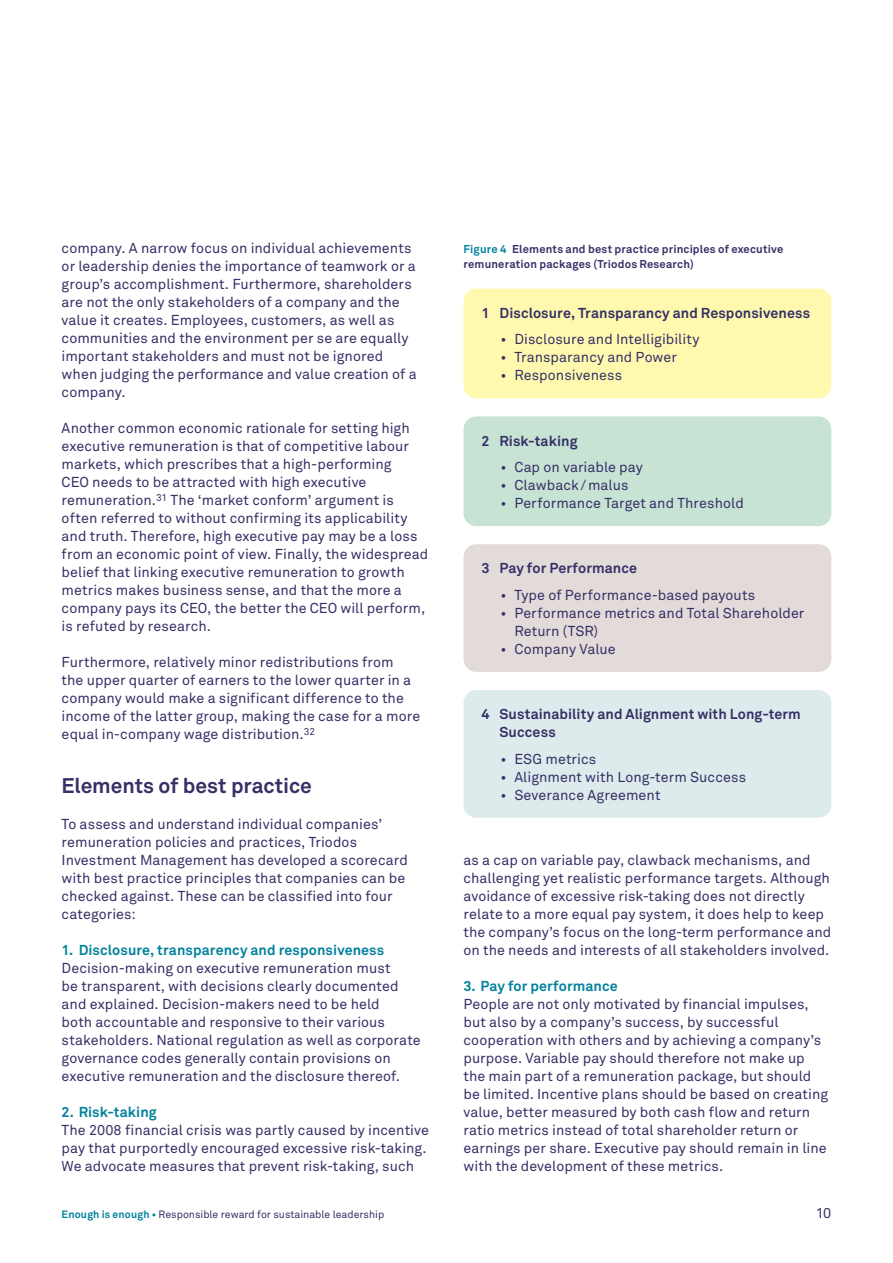
<style>
.page{position:relative;width:893px;height:1263px;background:#fff}
.page>*{position:absolute;margin:0;border:0;box-sizing:border-box;transform-origin:0 0}
.Heading_bold_14_16{font:700 21px "Akkurat Pro";letter-spacing:-.005em;color:#363066}
.Body_Regular_9_5_1{font:14.25px/18px "Akkurat Pro";letter-spacing:.005em;color:#363066}
.Body_inspringen_ci{font:700 14.25px/18px "Akkurat Pro";letter-spacing:.005em;color:#363066}
.Body_Bold_9_5_12{font:700 14.25px "Akkurat Pro";letter-spacing:.01em;color:#00819c}
.Notes_Bold_7_5_10{font:700 11.25px/15px "Akkurat Pro";letter-spacing:.015em;color:#363066}
.t1{font:10.5px "Akkurat Pro";color:#363066}
.s1{color:#00819c}
.s2{font-weight:700;color:#00819c}
</style>
<div class="page">
<div style="left:463px;top:289px;width:368px;height:109px;background:#fff9b0;border-radius:13px"></div>
<div style="left:463px;top:416px;width:368px;height:110px;background:#c7e3d4;border-radius:13px"></div>
<div style="left:463px;top:544px;width:368px;height:128px;background:#e3dbd9;border-radius:13px"></div>
<div style="left:463px;top:690px;width:368px;height:128px;background:#ddebed;border-radius:13px"></div>
<p class="Body_Regular_9_5_1" style="left:62px;top:239px;width:357px">company. A narrow focus on individual achievements or leadership denies the importance of teamwork or a group’s accomplishment. Furthermore, shareholders are not the only stakeholders of a company and the value it creates. Employees, customers, as well as communities and the environment per se are equally important stakeholders and must not be ignored when judging the performance and value creation of a company.</p>
<p class="Body_Regular_9_5_1" style="left:62px;top:419px;width:368px">Another common economic rationale for setting high executive remuneration is that of competitive labour markets, which prescribes that a high-performing<br>CEO needs to be attracted with high executive remuneration.<sup>31</sup> The ‘market conform’ argument is often referred to without confirming its applicability and truth. Therefore, high executive pay may be a loss from an economic point of view. Finally, the widespread belief that linking executive remuneration to growth metrics makes business sense, and that the more a company pays its CEO, the better the CEO will perform, is refuted by research.</p>
<p class="Body_Regular_9_5_1" style="left:62px;top:653px;width:360px">Furthermore, relatively minor redistributions from<br>the upper quarter of earners to the lower quarter in a company would make a significant difference to the income of the latter group, making the case for a more equal in-company wage distribution.<sup>32</sup></p>
<p class="Heading_bold_14_16" style="left:62px;top:772px;width:252px">Elements of best practice</p>
<p class="Body_Regular_9_5_1" style="left:62px;top:815px;width:348px">To assess and understand individual companies’ remuneration policies and practices, Triodos Investment Management has developed a scorecard with best practice principles that companies can be checked against. These can be classified into four categories:</p>
<p class="Body_Bold_9_5_12" style="left:62px;top:941px;width:324px">1. Disclosure, transparency and responsiveness</p>
<p class="Body_Regular_9_5_1" style="left:62px;top:959px;width:361px">Decision-making on executive remuneration must<br>be transparent, with decisions clearly documented and explained. Decision-makers need to be held<br>both accountable and responsive to their various stakeholders. National regulation as well as corporate governance codes generally contain provisions on executive remuneration and the disclosure thereof.</p>
<p class="Body_Bold_9_5_12" style="left:62px;top:1103px;width:97px">2. Risk-taking</p>
<p class="Body_Regular_9_5_1" style="left:62px;top:1121px;width:369px">The 2008 financial crisis was partly caused by incentive pay that purportedly encouraged excessive risk-taking.<br>We advocate measures that prevent risk-taking, such</p>
<p class="Notes_Bold_7_5_10" style="left:463px;top:241px;width:321px"><span class="s1">Figure 4</span> Elements and best practice principles of executive remuneration packages (Triodos Research)</p>
<p class="Body_inspringen_ci" style="left:481px;top:304px;width:330px">1 Disclosure, Transparancy and Responsiveness</p>
<p class="Body_Regular_9_5_1" style="left:501px;top:330px;width:200px">• Disclosure and Intelligibility</p>
<p class="Body_Regular_9_5_1" style="left:501px;top:348px;width:178px">• Transparancy and Power</p>
<p class="Body_Regular_9_5_1" style="left:501px;top:366px;width:123px">• Responsiveness</p>
<p class="Body_inspringen_ci" style="left:481px;top:432px;width:98px">2 Risk-taking</p>
<p class="Body_Regular_9_5_1" style="left:501px;top:458px;width:144px">• Cap on variable pay</p>
<p class="Body_Regular_9_5_1" style="left:501px;top:476px;width:129px">• Clawback/malus</p>
<p class="Body_Regular_9_5_1" style="left:501px;top:494px;width:245px">• Performance Target and Threshold</p>
<p class="Body_inspringen_ci" style="left:481px;top:559px;width:157px">3 Pay for Performance</p>
<p class="Body_Regular_9_5_1" style="left:501px;top:586px;width:256px">• Type of Performance-based payouts</p>
<p class="Body_Regular_9_5_1" style="left:514px;top:604px;width:292px;text-indent:-14px">• Performance metrics and Total Shareholder<br>Return (TSR)</p>
<p class="Body_Regular_9_5_1" style="left:501px;top:640px;width:117px">• Company Value</p>
<p class="Body_inspringen_ci" style="left:499px;top:705px;width:303px;text-indent:-18px">4 Sustainability and Alignment with Long-term<br>Success</p>
<p class="Body_Regular_9_5_1" style="left:501px;top:750px;width:97px">• ESG metrics</p>
<p class="Body_Regular_9_5_1" style="left:501px;top:768px;width:247px">• Alignment with Long-term Success</p>
<p class="Body_Regular_9_5_1" style="left:501px;top:786px;width:161px">• Severance Agreement</p>
<p class="Body_Regular_9_5_1" style="left:463px;top:851px;width:369px">as a cap on variable pay, clawback mechanisms, and challenging yet realistic performance targets. Although avoidance of excessive risk-taking does not directly relate to a more equal pay system, it does help to keep the company’s focus on the long-term performance and on the needs and interests of all stakeholders involved.</p>
<p class="Body_Bold_9_5_12" style="left:463px;top:977px;width:156px">3. Pay for performance</p>
<p class="Body_Regular_9_5_1" style="left:463px;top:995px;width:366px">People are not only motivated by financial impulses, but also by a company’s success, by successful cooperation with others and by achieving a company’s purpose. Variable pay should therefore not make up the main part of a remuneration package, but should be limited. Incentive plans should be based on creating value, better measured by both cash flow and return ratio metrics instead of total shareholder return or earnings per share. Executive pay should remain in line with the development of these metrics.</p>
<p class="t1" style="left:62px;top:1208px;width:324px"><span class="s2">Enough is enough •</span> Responsible reward for sustainable leadership</p>
<p class="Body_Regular_9_5_1" style="left:816px;top:1204px;width:17px">10</p>
</div>
